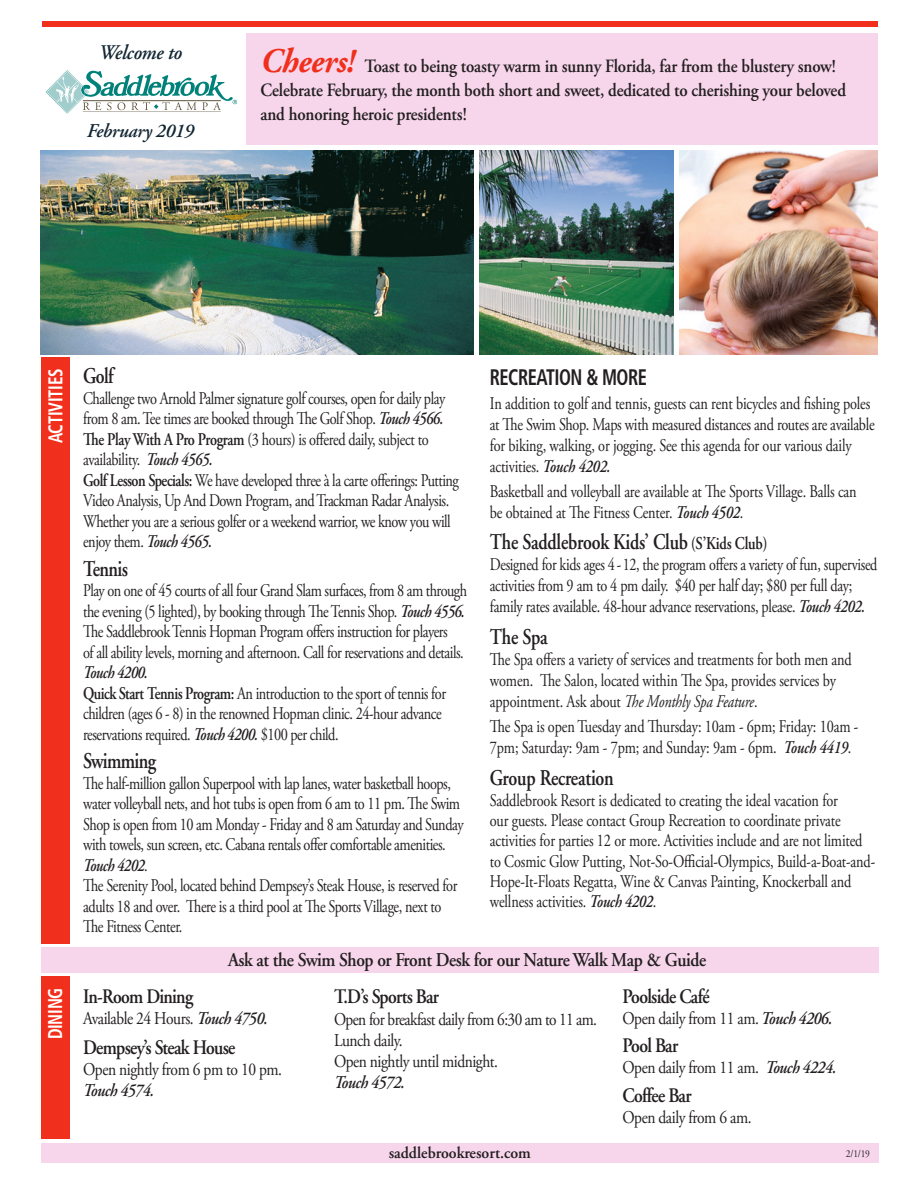
<style>
.page{position:relative;width:918px;height:1188px;background:#fff}
.page>*{position:absolute;margin:0;border:0;box-sizing:border-box;transform-origin:0 0}
.t1{font:600 22.5px "Adobe Garamond";letter-spacing:-.01em;color:#231f20;scale:.8 1}
.t2{font:700 condensed 22.5px "Frutiger";letter-spacing:-.03em;color:#231f20;scale:.82 1}
.t3{font:600 22.5px "Adobe Garamond";letter-spacing:-.035em;color:#231f20;scale:.8 1}
.t4{font:italic 600 20.85px "Adobe Garamond Pro";letter-spacing:-.02em;color:#122632;scale:.95 1}
.t5{font:600 20.7px "Adobe Garamond";letter-spacing:-.04em;color:#231f20;scale:.86 1}
.t6{font:700 condensed 19.95px "Frutiger";color:#fff;scale:.85 1}
.t7{font:600 19.5px "Adobe Garamond";letter-spacing:-.02em;color:#231f20;scale:.9 1}
.t8{font:italic 600 19.5px "Adobe Garamond Pro";letter-spacing:-.02em;color:#122632}
.t9{font:600 18.75px/24px "Adobe Garamond Pro";letter-spacing:-.01em;color:#231f20;scale:.9 1}
.t10{font:18px "Adobe Garamond Pro";letter-spacing:-.03em;color:#231f20;scale:.86 1}
.t11{font:18px "Adobe Garamond Pro";letter-spacing:-.03em;color:#231f20;scale:.85 1}
.t12{font:italic 600 18px "Adobe Garamond Pro";letter-spacing:-.03em;color:#231f20;scale:.86 1}
.t13{font:17.85px/20.5px "Adobe Garamond Pro";letter-spacing:-.03em;color:#231f20;scale:.8 1}
.t14{font:17.85px/21px "Adobe Garamond Pro";letter-spacing:-.01em;color:#231f20;scale:.8 1}
.t15{font:17.85px/21px "Adobe Garamond Pro";letter-spacing:-.03em;color:#231f20;scale:.79 1}
.t16{font:600 16.5px "Adobe Garamond Pro";color:#231f20;scale:.96 1}
.t17{font:10.5px "Adobe Garamond Pro";color:#231f20;scale:.9 1}
.s1{font-weight:700;font-style:italic;font-size:34.5px;color:#f0301c}
.s2{font-weight:600;font-style:italic}
.s3{font-weight:600}
.s4{font-family:"Adobe Garamond Pro";font-size:18px}
.s5{font-style:italic}
</style>
<div class="page">
<div style="left:42px;top:21px;width:836px;height:5px;background:#f0301c"></div>
<div style="left:246px;top:33px;width:632px;height:112px;background:#f7d6ec"></div>
<div style="left:41px;top:1143px;width:837px;height:20px;background:#f7d6ec"></div>
<div style="left:41px;top:947px;width:837px;height:26px;background:#f7d6ec"></div>
<div style="left:41px;top:976px;width:29px;height:162px;background:#f0301c"></div>
<div style="left:41px;top:358px;width:29px;height:586px;background:#f0301c"></div>
<img style="left:41px;top:150px;width:432px;height:204px">
<img style="left:479px;top:150px;width:194px;height:204px">
<img style="left:679px;top:150px;width:199px;height:204px">
<svg style="left:46px;top:70px;width:191px;height:44px"></svg>
<p class="t4" style="left:99px;top:41px;width:89px">Welcome to</p>
<p class="t8" style="left:87px;top:120px;width:109px">February 2019</p>
<p class="t9" style="left:261px;top:55px;width:641px"><span class="s1">Cheers!</span> Toast to being toasty warm in sunny Florida, far from the blustery snow!</p>
<p class="t9" style="left:261px;top:79px;width:652px">Celebrate February, the month both short and sweet, dedicated to cherishing your beloved and honoring heroic presidents!</p>
<p class="t6" style="left:44px;top:443px;width:90px;rotate:-90deg">activities</p>
<p class="t6" style="left:44px;top:1039px;width:62px;rotate:-90deg">dining</p>
<p class="t1" style="left:83px;top:364px;width:40px">Golf</p>
<p class="t13" style="left:83px;top:388px;width:454px">Challenge two Arnold Palmer signature golf courses, open for daily play from 8 am. Tee times are booked through The Golf Shop. <span class="s2">Touch 4566.</span></p>
<p class="t13" style="left:83px;top:429px;width:434px"><span class="s3">The Play With A Pro Program</span> (3 hours) is offered daily, subject to</p>
<p class="t13" style="left:83px;top:450px;width:164px">availability. <span class="s2">Touch 4565.</span></p>
<p class="t13" style="left:83px;top:470px;width:471px"><span class="s3">Golf Lesson Specials:</span> We have developed three à la carte offerings: Putting Video Analysis, Up And Down Program, and Trackman Radar Analysis.<br>Whether you are a serious golfer or a weekend warrior, we know you will enjoy them. <span class="s2">Touch 4565.</span></p>
<p class="t1" style="left:83px;top:556px;width:57px">Tennis</p>
<p class="t13" style="left:83px;top:581px;width:482px">Play on one of 45 courts of all four Grand Slam surfaces, from 8 am through the evening (5 lighted), by booking through The Tennis Shop. <span class="s2">Touch 4556.</span></p>
<p class="t13" style="left:83px;top:622px;width:457px">The Saddlebrook Tennis Hopman Program offers instruction for players</p>
<p class="t13" style="left:83px;top:642px;width:477px">of all ability levels, morning and afternoon. Call for reservations and details.<br><span class="s2">Touch 4200.</span></p>
<p class="t13" style="left:83px;top:683px;width:455px"><span class="s3">Quick Start Tennis Program:</span> An introduction to the sport of tennis for children (ages 6 - 8) in the renowned Hopman clinic. 24-hour advance reservations required. <span class="s2">Touch 4200.</span> $100 per child.</p>
<p class="t3" style="left:83px;top:749px;width:93px">Swimming</p>
<p class="t13" style="left:83px;top:773px;width:477px">The half-million gallon Superpool with lap lanes, water basketball hoops, water volleyball nets, and hot tubs is open from 6 am to 11 pm. The Swim Shop is open from 10 am Monday - Friday and 8 am Saturday and Sunday with towels, sun screen, etc. Cabana rentals offer comfortable amenities.<br><span class="s2">Touch 4202</span>.</p>
<p class="t13" style="left:83px;top:876px;width:469px">The Serenity Pool, located behind Dempsey’s Steak House, is reserved for adults 18 and over. There is a third pool at The Sports Village, next to</p>
<p class="t13" style="left:83px;top:917px;width:126px">The Fitness Center.</p>
<p class="t7" style="left:228px;top:949px;width:533px">Ask at the Swim Shop or Front Desk for our Nature Walk Map &amp; Guide</p>
<p class="t2" style="left:490px;top:364px;width:193px">RECREATION &amp; MORE</p>
<p class="t14" style="left:490px;top:394px;width:477px">In addition to golf and tennis, guests can rent bicycles and fishing poles</p>
<p class="t14" style="left:490px;top:415px;width:483px">at The Swim Shop. Maps with measured distances and routes are available for biking, walking, or jogging. See this agenda for our various daily activities. <span class="s2">Touch 4202.</span></p>
<p class="t14" style="left:490px;top:481px;width:460px">Basketball and volleyball are available at The Sports Village. Balls can</p>
<p class="t14" style="left:490px;top:502px;width:319px">be obtained at The Fitness Center. <span class="s2">Touch 4502</span>.</p>
<p class="t1" style="left:490px;top:530px;width:348px">The Saddlebrook Kids’ Club <span class="s4">(S’Kids Club)</span></p>
<p class="t15" style="left:490px;top:555px;width:492px">Designed for kids ages 4 - 12, the program offers a variety of fun, supervised activities from 9 am to 4 pm daily. $40 per half day; $80 per full day; family rates available. 48-hour advance reservations, please. <span class="s2">Touch 4202.</span></p>
<p class="t1" style="left:490px;top:624px;width:74px">The Spa</p>
<p class="t14" style="left:490px;top:649px;width:454px">The Spa offers a variety of services and treatments for both men and women. The Salon, located within The Spa, provides services by appointment. Ask about <span class="s5">The Monthly Spa Feature</span>.</p>
<p class="t14" style="left:490px;top:717px;width:462px">The Spa is open Tuesday and Thursday: 10am - 6pm; Friday: 10am -<br>7pm; Saturday: 9am - 7pm; and Sunday: 9am - 6pm. <span class="s2">Touch 4419</span>.</p>
<p class="t1" style="left:490px;top:765px;width:157px">Group Recreation</p>
<p class="t14" style="left:490px;top:790px;width:437px">Saddlebrook Resort is dedicated to creating the ideal vacation for</p>
<p class="t14" style="left:490px;top:811px;width:483px;line-height:20.2px">our guests. Please contact Group Recreation to coordinate private activities for parties 12 or more. Activities include and are not limited to Cosmic Glow Putting, Not-So-Official-Olympics, Build-a-Boat-and-Hope-It-Floats Regatta, Wine &amp; Canvas Painting, Knockerball and wellness activities. <span class="s2">Touch 4202</span>.</p>
<p class="t5" style="left:83px;top:985px;width:130px">In-Room Dining</p>
<p class="t10" style="left:83px;top:1007px;width:216px">Available 24 Hours. <span class="s2">Touch 4750.</span></p>
<p class="t5" style="left:83px;top:1036px;width:179px">Dempsey’s Steak House</p>
<p class="t10" style="left:83px;top:1058px;width:233px">Open nightly from 6 pm to 10 pm.</p>
<p class="t12" style="left:83px;top:1080px;width:84px">Touch 4574.</p>
<p class="t5" style="left:334px;top:985px;width:124px">T.D’s Sports Bar</p>
<p class="t11" style="left:334px;top:1009px;width:311px">Open for breakfast daily from 6:30 am to 11 am.</p>
<p class="t10" style="left:334px;top:1030px;width:81px">Lunch daily.</p>
<p class="t10" style="left:334px;top:1051px;width:192px">Open nightly until midnight.</p>
<p class="t12" style="left:334px;top:1072px;width:84px">Touch 4572.</p>
<p class="t5" style="left:623px;top:985px;width:103px">Poolside Café</p>
<p class="t10" style="left:623px;top:1007px;width:246px">Open daily from 11 am. <span class="s2">Touch 4206.</span></p>
<p class="t5" style="left:623px;top:1034px;width:66px">Pool Bar</p>
<p class="t10" style="left:623px;top:1057px;width:250px">Open daily from 11 am. <span class="s2">Touch 4224.</span></p>
<p class="t5" style="left:623px;top:1084px;width:82px">Coffee Bar</p>
<p class="t10" style="left:623px;top:1106px;width:152px">Open daily from 6 am.</p>
<p class="t16" style="left:389px;top:1143px;width:150px">saddlebrookresort.com</p>
<p class="t17" style="left:846px;top:1147px;width:28px">2/1/19</p>
</div>
